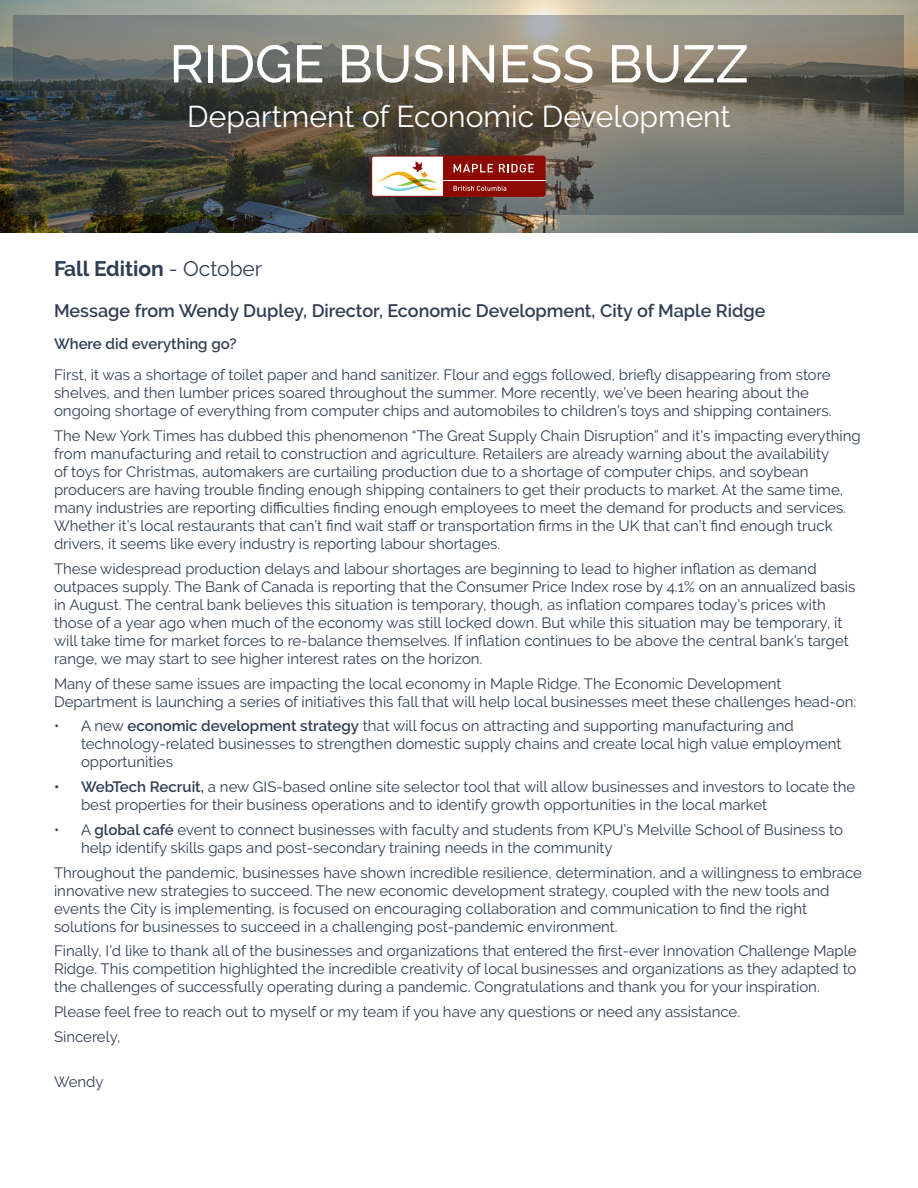
<style>
.page{position:relative;width:918px;height:1188px;background:#fff}
.page>*{position:absolute;margin:0;border:0;box-sizing:border-box;transform-origin:0 0}
.t1{font:500 52.5px "Raleway";color:#fff}
.t2{font:30px "Raleway";color:#fff}
.t3{font:700 21px "Raleway";color:#303e53}
.t4{font:600 18px "Raleway";color:#303e53}
.t5{font:15px/18px "Raleway";color:#303e53}
.t6{font:600 15px "Raleway";color:#303e53}
.s1{font-weight:400}
.s2{font-weight:600}
</style>
<div class="page">
<img style="left:0;top:0;width:918px;height:232px">
<svg style="left:14px;top:15px;width:890px;height:200px;background:#64645a"></svg>
<div style="left:372px;top:156px;width:173px;height:41px;border:1px solid #8b0a02;border-radius:2px"></div>
<hr style="left:439px;top:180px;width:107px;height:1px;background:#fff">
<svg style="left:375px;top:156px;width:170px;height:40px"></svg>
<p class="t1" style="left:169px;top:34px;width:581px">RIDGE BUSINESS BUZZ</p>
<p class="t2" style="left:187px;top:99px;width:545px">Department of Economic Development</p>
<p class="t3" style="left:54px;top:257px;width:210px">Fall Edition <span class="s1">- October</span></p>
<p class="t4" style="left:54px;top:301px;width:713px">Message from Wendy Dupley, Director, Economic Development, City of Maple Ridge</p>
<p class="t6" style="left:54px;top:335px;width:184px">Where did everything go?</p>
<p class="t5" style="left:54px;top:366px;width:779px">First, it was a shortage of toilet paper and hand sanitizer. Flour and eggs followed, briefly disappearing from store shelves, and then lumber prices soared throughout the summer. More recently, we’ve been hearing about the ongoing shortage of everything from computer chips and automobiles to children’s toys and shipping containers.</p>
<p class="t5" style="left:54px;top:427px;width:808px">The New York Times has dubbed this phenomenon “The Great Supply Chain Disruption” and it’s impacting everything from manufacturing and retail to construction and agriculture. Retailers are already warning about the availability<br>of toys for Christmas, automakers are curtailing production due to a shortage of computer chips, and soybean producers are having trouble finding enough shipping containers to get their products to market. At the same time, many industries are reporting difficulties finding enough employees to meet the demand for products and services.<br>Whether it’s local restaurants that can’t find wait staff or transportation firms in the UK that can’t find enough truck drivers, it seems like every industry is reporting labour shortages.</p>
<p class="t5" style="left:54px;top:560px;width:803px">These widespread production delays and labour shortages are beginning to lead to higher inflation as demand outpaces supply. The Bank of Canada is reporting that the Consumer Price Index rose by 4.1% on an annualized basis in August. The central bank believes this situation is temporary, though, as inflation compares today’s prices with those of a year ago when much of the economy was still locked down. But while this situation may be temporary, it will take time for market forces to re-balance themselves. If inflation continues to be above the central bank’s target range, we may start to see higher interest rates on the horizon.</p>
<p class="t5" style="left:54px;top:674px;width:804px">Many of these same issues are impacting the local economy in Maple Ridge. The Economic Development<br>Department is launching a series of initiatives this fall that will help local businesses meet these challenges head-on:</p>
<p class="t5" style="left:81px;top:717px;width:762px;text-indent:-27px">• A new <span class="s2">economic development strategy</span> that will focus on attracting and supporting manufacturing and technology-related businesses to strengthen domestic supply chains and create local high value employment opportunities</p>
<p class="t5" style="left:81px;top:778px;width:776px;text-indent:-27px"><span class="s2">• WebTech Recruit,</span> a new GIS-based online site selector tool that will allow businesses and investors to locate the best properties for their business operations and to identify growth opportunities in the local market</p>
<p class="t5" style="left:81px;top:821px;width:763px;text-indent:-27px">• A <span class="s2">global café</span> event to connect businesses with faculty and students from KPU’s Melville School of Business to help identify skills gaps and post-secondary training needs in the community</p>
<p class="t5" style="left:54px;top:863px;width:810px">Throughout the pandemic, businesses have shown incredible resilience, determination, and a willingness to embrace innovative new strategies to succeed. The new economic development strategy, coupled with the new tools and events the City is implementing, is focused on encouraging collaboration and communication to find the right solutions for businesses to succeed in a challenging post-pandemic environment.</p>
<p class="t5" style="left:54px;top:942px;width:804px;text-align:justify">Finally, I’d like to thank all of the businesses and organizations that entered the first-ever Innovation Challenge Maple Ridge. This competition highlighted the incredible creativity of local businesses and organizations as they adapted to the challenges of successfully operating during a pandemic. Congratulations and thank you for your inspiration.</p>
<p class="t5" style="left:54px;top:1003px;width:688px">Please feel free to reach out to myself or my team if you have any questions or need any assistance.</p>
<p class="t5" style="left:54px;top:1028px;width:68px">Sincerely,</p>
<p class="t5" style="left:54px;top:1073px;width:51px">Wendy</p>
</div>
